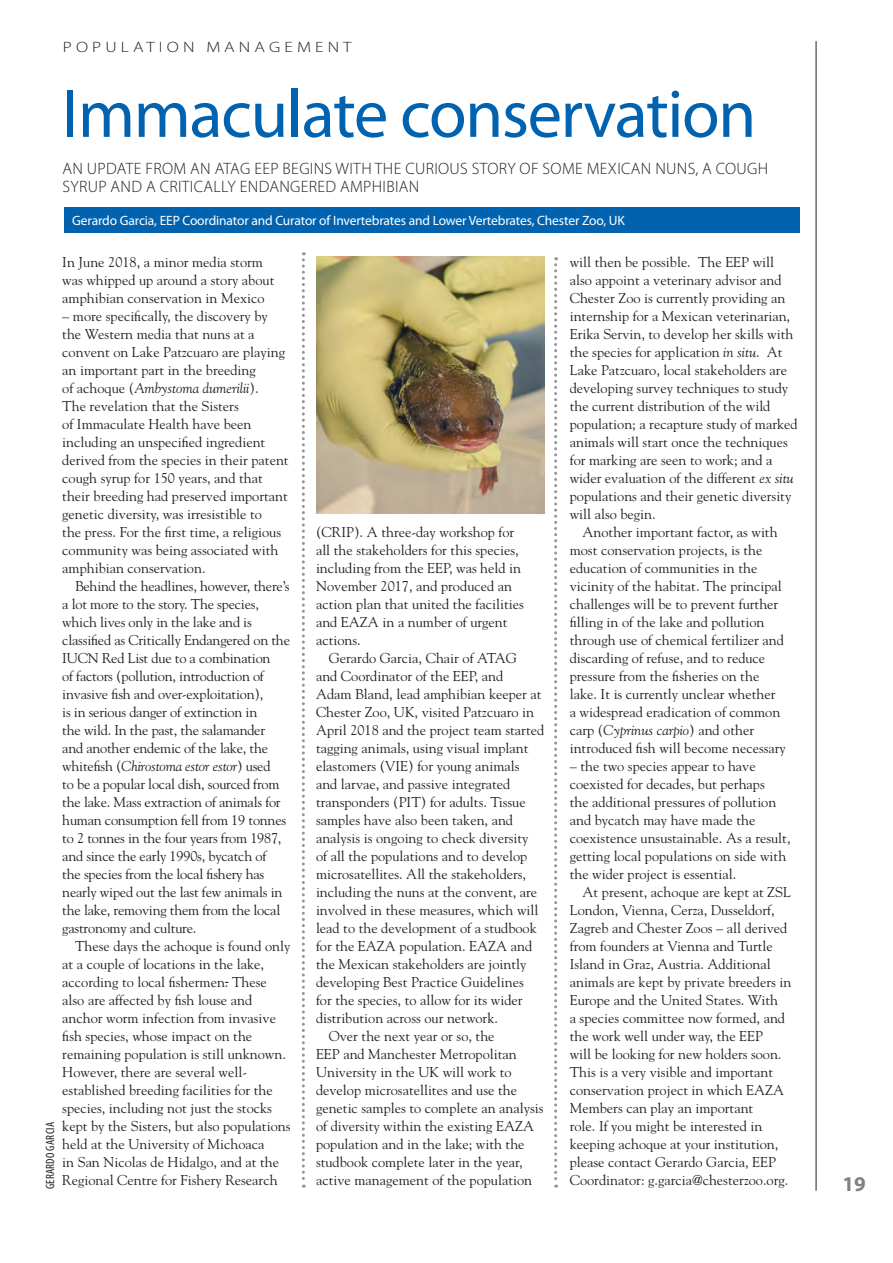
<style>
.page{position:relative;width:893px;height:1263px;background:#fff}
.page>*{position:absolute;margin:0;border:0;box-sizing:border-box;transform-origin:0 0}
.t1{font:68.55px "Myriad Pro";letter-spacing:-.02em;color:#0163b0}
.t2{font:700 21px "Myriad Pro";color:#808285}
.t3{font:300 16.5px/18px "Myriad Pro";letter-spacing:.02em;color:#231f20}
.t4{font:300 15px "Myriad Pro";letter-spacing:.23em;color:#231f20;scale:1.2 1}
.t5{font:14.25px/18px "Goudy";color:#231f20}
.t6{font:13.5px "Myriad Pro";letter-spacing:-.01em;color:#fff}
.t7{font:condensed 12px "Myriad Pro";letter-spacing:.02em;color:#231f20}
.s1{font-style:italic}
</style>
<div class="page">
<hr style="left:816px;top:41px;width:1px;height:1150px;background:#231f20">
<svg style="left:302px;top:252px;width:3px;height:935px"></svg>
<svg style="left:554px;top:257px;width:3px;height:930px"></svg>
<div style="left:64px;top:207px;width:735px;height:26px;background:#0163b0"></div>
<img style="left:316px;top:256px;width:228px;height:257px">
<p class="t4" style="left:63px;top:38px;width:242px">POPULATION MANAGEMENT</p>
<p class="t1" style="left:62px;top:72px;width:695px">Immaculate conservation</p>
<p class="t3" style="left:62px;top:160px;width:707px">AN UPDATE FROM AN ATAG EEP BEGINS WITH THE CURIOUS STORY OF SOME MEXICAN NUNS, A COUGH<br>SYRUP AND A CRITICALLY ENDANGERED AMPHIBIAN</p>
<p class="t6" style="left:72px;top:212px;width:554px">Gerardo Garcia, EEP Coordinator and Curator of Invertebrates and Lower Vertebrates, Chester Zoo, UK</p>
<p class="t7" style="left:43px;top:1189px;width:69px;rotate:-90deg">GERARDO GARCIA</p>
<p class="t5" style="left:62px;top:253px;width:214px">In June 2018, a minor media storm was whipped up around a story about amphibian conservation in Mexico</p>
<p class="t5" style="left:62px;top:307px;width:228px">– more specifically, the discovery by the Western media that nuns at a convent on Lake Patzcuaro are playing an important part in the breeding<br>of achoque (<span class="s1">Ambystoma dumerilii</span>).<br>The revelation that the Sisters<br>of Immaculate Health have been including an unspecified ingredient derived from the species in their patent cough syrup for 150 years, and that their breeding had preserved important genetic diversity, was irresistible to<br>the press. For the first time, a religious community was being associated with amphibian conservation.</p>
<p class="t5" style="left:62px;top:577px;width:229px;text-indent:13px">Behind the headlines, however, there’s a lot more to the story. The species, which lives only in the lake and is classified as Critically Endangered on the IUCN Red List due to a combination<br>of factors (pollution, introduction of invasive fish and over-exploitation),<br>is in serious danger of extinction in<br>the wild. In the past, the salamander<br>and another endemic of the lake, the whitefish (<span class="s1">Chirostoma estor estor</span>) used<br>to be a popular local dish, sourced from the lake. Mass extraction of animals for human consumption fell from 19 tonnes to 2 tonnes in the four years from 1987, and since the early 1990s, bycatch of<br>the species from the local fishery has nearly wiped out the last few animals in the lake, removing them from the local gastronomy and culture.</p>
<p class="t5" style="left:62px;top:937px;width:230px;text-indent:13px">These days the achoque is found only at a couple of locations in the lake, according to local fishermen. These also are affected by fish louse and anchor worm infection from invasive fish species, whose impact on the remaining population is still unknown.<br>However, there are several well&shy;established breeding facilities for the species, including not just the stocks kept by the Sisters, but also populations held at the University of Michoaca<br>in San Nicolas de Hidalgo, and at the Regional Centre for Fishery Research</p>
<p class="t5" style="left:316px;top:523px;width:209px">(CRIP). A three-day workshop for all the stakeholders for this species, including from the EEP, was held in<br>November 2017, and produced an action plan that united the facilities and EAZA in a number of urgent actions.</p>
<p class="t5" style="left:316px;top:649px;width:230px;text-indent:13px">Gerardo Garcia, Chair of ATAG<br>and Coordinator of the EEP, and<br>Adam Bland, lead amphibian keeper at Chester Zoo, UK, visited Patzcuaro in April 2018 and the project team started tagging animals, using visual implant elastomers (VIE) for young animals and larvae, and passive integrated transponders (PIT) for adults. Tissue samples have also been taken, and analysis is ongoing to check diversity<br>of all the populations and to develop microsatellites. All the stakeholders, including the nuns at the convent, are involved in these measures, which will lead to the development of a studbook for the EAZA population. EAZA and the Mexican stakeholders are jointly developing Best Practice Guidelines<br>for the species, to allow for its wider distribution across our network.</p>
<p class="t5" style="left:316px;top:1027px;width:229px;text-indent:13px">Over the next year or so, the<br>EEP and Manchester Metropolitan University in the UK will work to develop microsatellites and use the genetic samples to complete an analysis of diversity within the existing EAZA population and in the lake; with the studbook complete later in the year, active management of the population</p>
<p class="t5" style="left:570px;top:253px;width:229px">will then be possible. The EEP will also appoint a veterinary advisor and Chester Zoo is currently providing an internship for a Mexican veterinarian, Erika Servin, to develop her skills with the species for application <span class="s1">in situ</span>. At Lake Patzcuaro, local stakeholders are developing survey techniques to study the current distribution of the wild population; a recapture study of marked animals will start once the techniques for marking are seen to work; and a wider evaluation of the different <span class="s1">ex situ </span>populations and their genetic diversity will also begin.</p>
<p class="t5" style="left:570px;top:523px;width:218px;text-indent:13px">Another important factor, as with most conservation projects, is the education of communities in the vicinity of the habitat. The principal challenges will be to prevent further filling in of the lake and pollution through use of chemical fertilizer and discarding of refuse, and to reduce pressure from the fisheries on the lake. It is currently unclear whether<br>a widespread eradication of common carp (<span class="s1">Cyprinus carpio</span>) and other introduced fish will become necessary</p>
<p class="t5" style="left:570px;top:756px;width:222px">– the two species appear to have coexisted for decades, but perhaps<br>the additional pressures of pollution and bycatch may have made the coexistence unsustainable. As a result, getting local populations on side with the wider project is essential.</p>
<p class="t5" style="left:570px;top:882px;width:223px;text-indent:13px">At present, achoque are kept at ZSL London, Vienna, Cerza, Dusseldorf, Zagreb and Chester Zoos – all derived from founders at Vienna and Turtle Island in Graz, Austria. Additional animals are kept by private breeders in Europe and the United States. With<br>a species committee now formed, and the work well under way, the EEP<br>will be looking for new holders soon.<br>This is a very visible and important conservation project in which EAZA Members can play an important<br>role. If you might be interested in keeping achoque at your institution, please contact Gerardo Garcia, EEP Coordinator: g.garcia@chesterzoo.org.</p>
<p class="t2" style="left:842px;top:1170px;width:25px">19</p>
</div>
